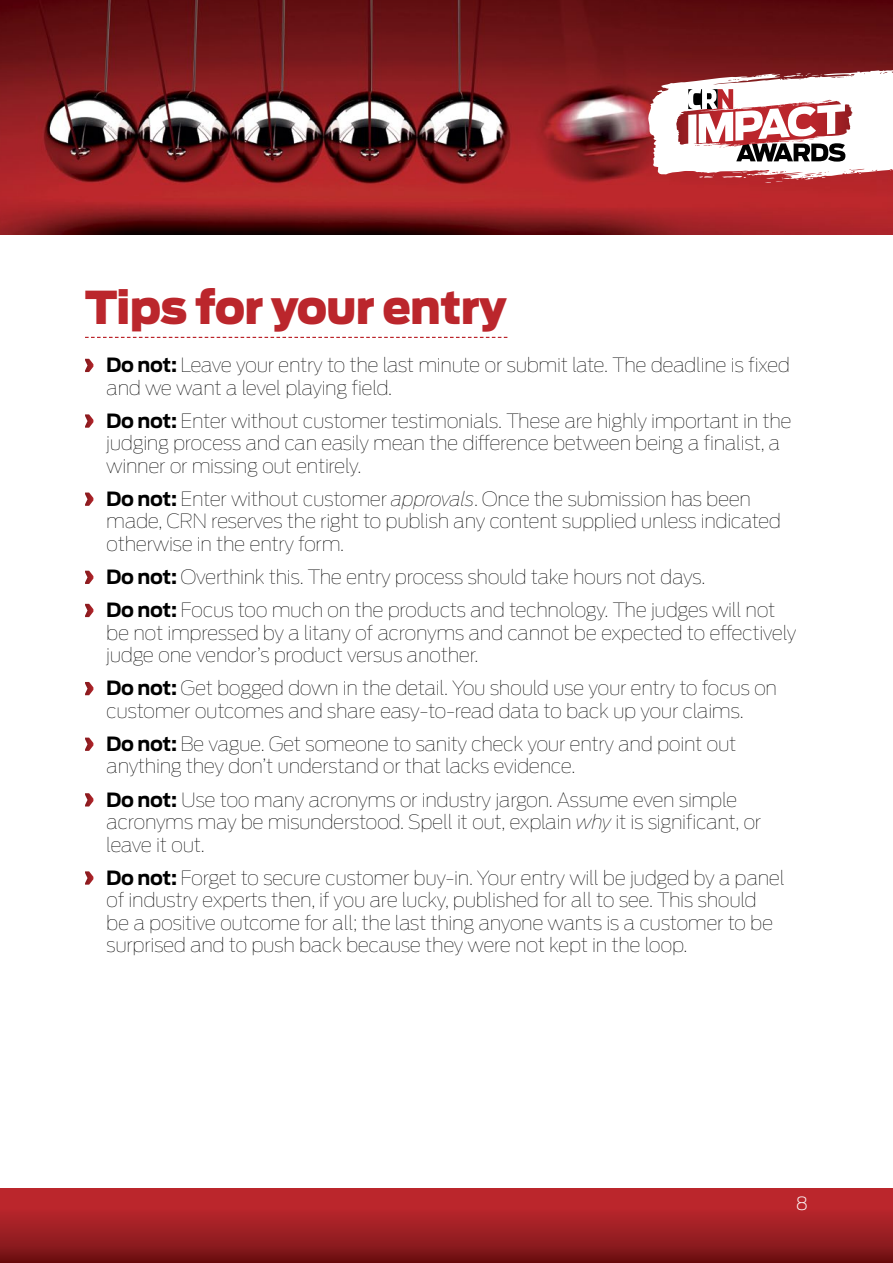
<style>
.page{position:relative;width:893px;height:1263px;background:#fff}
.page>*{position:absolute;margin:0;border:0;box-sizing:border-box;transform-origin:0 0}
.t1{font:900 45px "Antenna";letter-spacing:-.02em;color:#bb262c}
.t2{font:100 19.5px/22.5px "Antenna";letter-spacing:-.02em;color:#000}
.t3{font:200 18px "Antenna";color:#fff}
.s1{font-weight:700}
.s2{font-style:italic}
</style>
<div class="page">
<img style="left:0;top:0;width:893px;height:234px">
<div style="left:0;top:1188px;width:893px;height:75px;background:linear-gradient(to bottom,#cb2b32,#751316)"></div>
<svg style="left:648px;top:53px;width:245px;height:130px"></svg>
<svg style="left:85px;top:337px;width:422px;height:1px"></svg>
<svg style="left:85px;top:359px;width:8px;height:13px"></svg>
<svg style="left:85px;top:414px;width:8px;height:14px"></svg>
<svg style="left:85px;top:492px;width:8px;height:14px"></svg>
<svg style="left:85px;top:571px;width:8px;height:13px"></svg>
<svg style="left:85px;top:604px;width:8px;height:13px"></svg>
<svg style="left:85px;top:682px;width:8px;height:13px"></svg>
<svg style="left:85px;top:738px;width:8px;height:13px"></svg>
<svg style="left:85px;top:793px;width:8px;height:13px"></svg>
<svg style="left:85px;top:871px;width:8px;height:14px"></svg>
<h1 class="t1" style="left:85px;top:281px;width:423px">Tips for your entry</h1>
<p class="t2" style="left:106px;top:354px;width:685px"><span class="s1">Do not:</span> Leave your entry to the last minute or submit late. The deadline is fixed and we want a level playing field.</p>
<p class="t2" style="left:106px;top:409px;width:687px"><span class="s1">Do not:</span> Enter without customer testimonials. These are highly important in the judging process and can easily mean the difference between being a finalist, a winner or missing out entirely.</p>
<p class="t2" style="left:106px;top:488px;width:676px"><span class="s1">Do not:</span> Enter without customer <span class="s2">approvals</span>. Once the submission has been made, CRN reserves the right to publish any content supplied unless indicated otherwise in the entry form.</p>
<p class="t2" style="left:106px;top:560px;width:671px;line-height:33.2px"><span class="s1">Do not:</span> Overthink this. The entry process should take hours not days.<br><span class="s1">Do not:</span> Focus too much on the products and technology. The judges will not</p>
<p class="t2" style="left:106px;top:621px;width:692px">be not impressed by a litany of acronyms and cannot be expected to effectively judge one vendor’s product versus another.</p>
<p class="t2" style="left:106px;top:677px;width:672px"><span class="s1">Do not:</span> Get bogged down in the detail. You should use your entry to focus on customer outcomes and share easy-to-read data to back up your claims.</p>
<p class="t2" style="left:106px;top:733px;width:632px"><span class="s1">Do not:</span> Be vague. Get someone to sanity check your entry and point out anything they don’t understand or that lacks evidence.</p>
<p class="t2" style="left:106px;top:788px;width:657px"><span class="s1">Do not:</span> Use too many acronyms or industry jargon. Assume even simple acronyms may be misunderstood. Spell it out, explain <span class="s2">why</span> it is significant, or leave it out.</p>
<p class="t2" style="left:106px;top:866px;width:680px"><span class="s1">Do not:</span> Forget to secure customer buy-in. Your entry will be judged by a panel of industry experts then, if you are lucky, published for all to see. This should<br>be a positive outcome for all; the last thing anyone wants is a customer to be surprised and to push back because they were not kept in the loop.</p>
<p class="t3" style="left:796px;top:1193px;width:14px">8</p>
</div>
